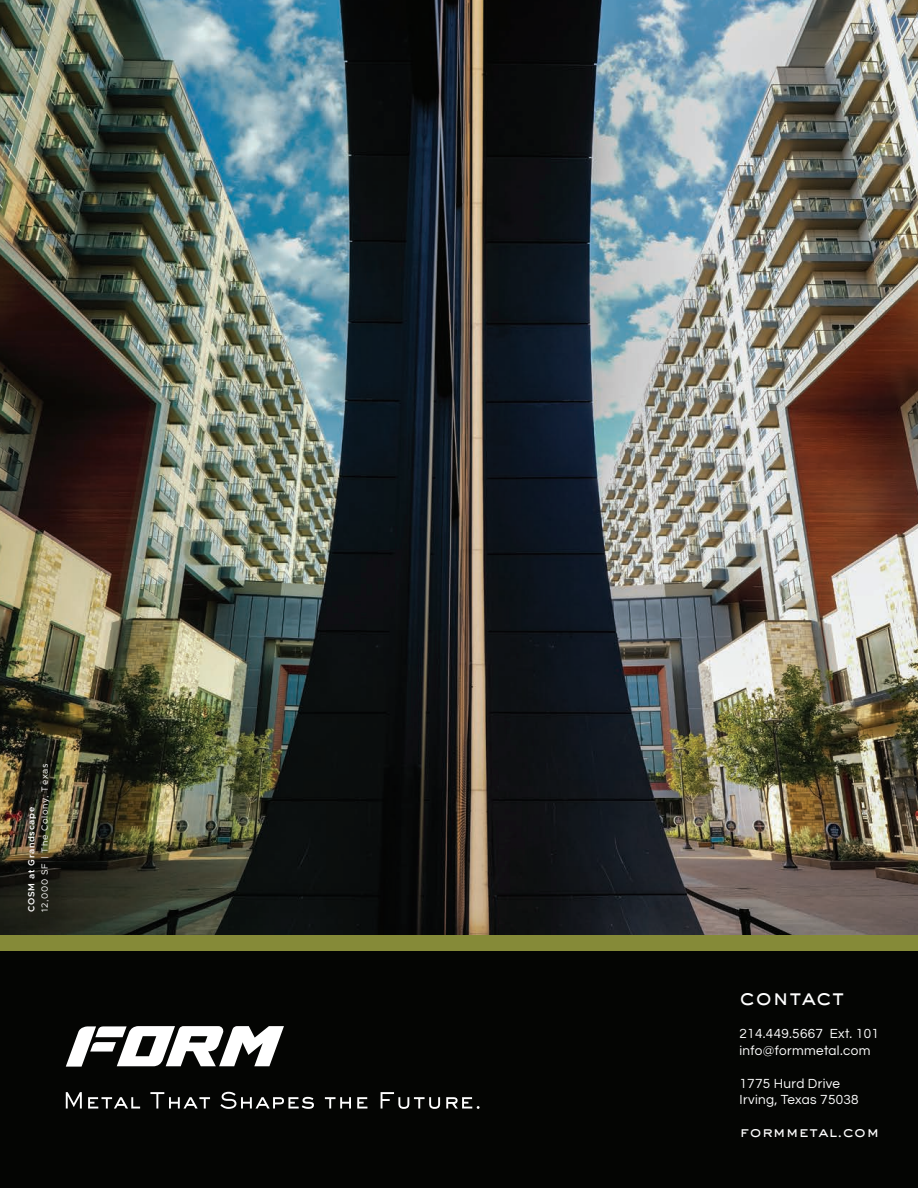
<style>
.page{position:relative;width:918px;height:1188px;background:#fff}
.page>*{position:absolute;margin:0;border:0;box-sizing:border-box;transform-origin:0 0}
.t1{font:22.5px "Sackers Gothic Medium AT";color:#fff;scale:.93 1}
.t2{font:15px "Sackers Gothic Medium AT";color:#fff}
.t3{font:13.5px/16.5px "Questrial";letter-spacing:.025em;color:#fff}
.t4{font:9px "Metropolis";letter-spacing:.075em;color:#fff}
.t5{font:600 9px "Metropolis";letter-spacing:.075em;color:#fff}
</style>
<div class="page">
<img style="left:0;top:0;width:918px;height:935px">
<div style="left:0;top:950px;width:918px;height:238px;background:#040503"></div>
<svg style="left:66px;top:1026px;width:218px;height:41px"></svg>
<svg style="left:66px;top:1092px;width:16px;height:17px"></svg>
<svg style="left:88px;top:1097px;width:52px;height:12px"></svg>
<svg style="left:150px;top:1092px;width:60px;height:17px"></svg>
<svg style="left:220px;top:1092px;width:94px;height:17px"></svg>
<svg style="left:325px;top:1097px;width:26px;height:12px"></svg>
<svg style="left:357px;top:1097px;width:10px;height:12px"></svg>
<svg style="left:381px;top:1092px;width:59px;height:17px"></svg>
<svg style="left:446px;top:1097px;width:34px;height:12px"></svg>
<div style="left:0;top:935px;width:918px;height:16px;background:#858a38"></div>
<img style="left:14px;top:674px;width:70px;height:261px">
<p class="t4" style="left:39px;top:912px;width:150px;rotate:-90deg">12,000 SF | The Colony, Texas</p>
<p class="t5" style="left:26px;top:912px;width:106px;rotate:-90deg">COSM at Grandscape</p>
<h1 class="t1" style="left:740px;top:982px;width:114px">contact</h1>
<p class="t3" style="left:740px;top:1026px;width:141px">214.449.5667 Ext. 101 info@formmetal.com</p>
<p class="t3" style="left:740px;top:1076px;width:121px">1775 Hurd Drive<br>Irving, Texas 75038</p>
<p class="t2" style="left:740px;top:1122px;width:141px">formmetal.com</p>
</div>
